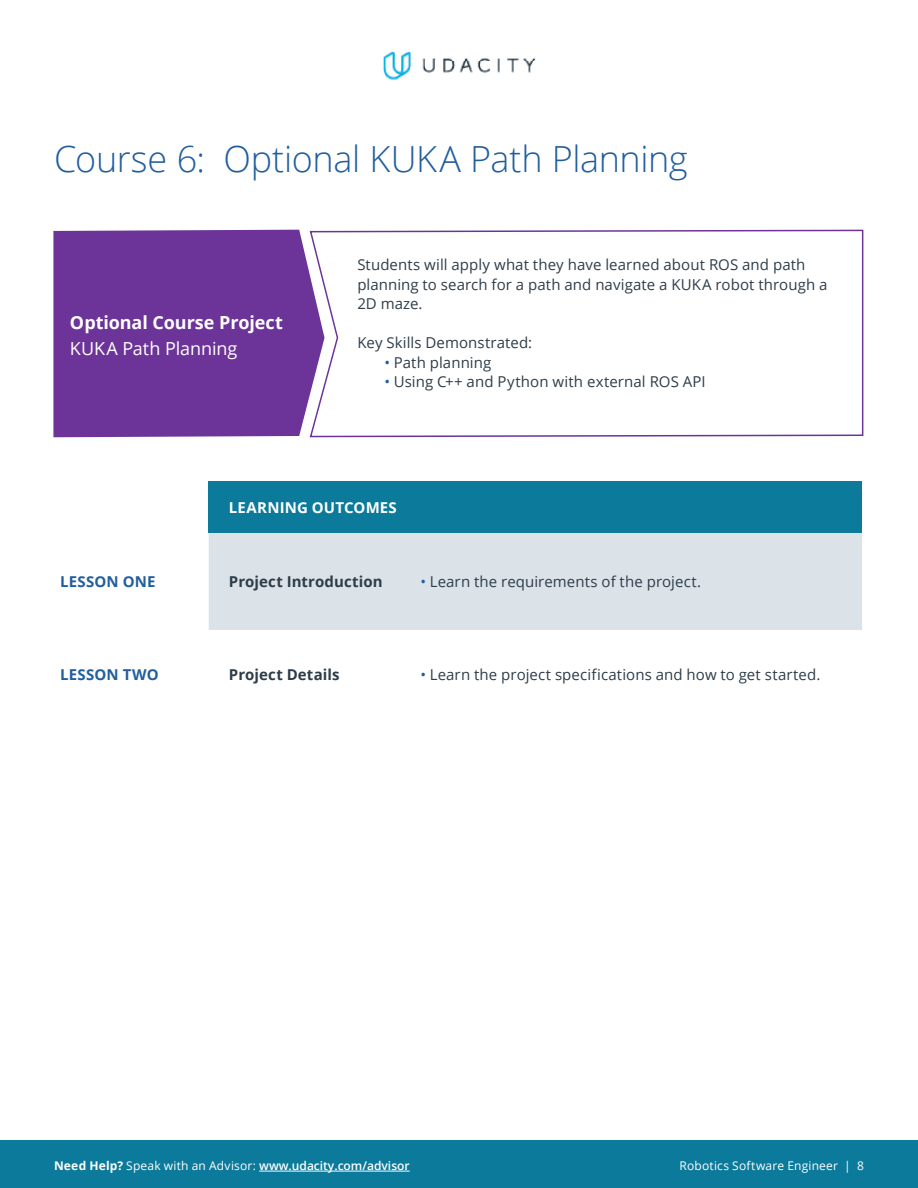
<style>
.page{position:relative;width:918px;height:1188px;background:#fff}
.page>*{position:absolute;margin:0;border:0;box-sizing:border-box;transform-origin:0 0}
.t1{font:300 36px "Open Sans";letter-spacing:-.01em;color:#215e9e}
.t2{font:700 18px "Open Sans";letter-spacing:-.005em;color:#fff}
.t3{font:18px "Open Sans";letter-spacing:-.005em;color:#fff}
.t4{font:15px/19.5px "Open Sans";letter-spacing:.005em;color:#2e3d49}
.t5{font:700 15px "Open Sans";letter-spacing:.005em;color:#2e3d49}
.t6{font:700 15px "Open Sans";letter-spacing:.01em;color:#215e9e}
.t7{font:700 15px "Open Sans";letter-spacing:.005em;color:#fff}
.t8{font:600 12px "Open Sans";color:#fff}
.t9{font:12px "Open Sans";letter-spacing:.015em;color:#fff}
.s1{color:#215e9e}
.s2{font-weight:700}
.s3{font-weight:400}
</style>
<div class="page">
<div style="left:0;top:1140px;width:918px;height:48px;background:#0b7a9b"></div>
<hr style="left:259px;top:1171px;width:151px;height:1px;background:#fff">
<img style="left:383px;top:51px;width:153px;height:29px">
<div style="left:209px;top:481px;width:653px;height:52px;background:#0b7a9b"></div>
<div style="left:209px;top:533px;width:653px;height:97px;background:#dbe2e8"></div>
<svg style="left:309px;top:229px;width:555px;height:209px"></svg>
<div style="left:53px;top:230px;width:272px;height:207px;background:#6c3498"></div>
<h1 class="t1" style="left:54px;top:135px;width:635px">Course 6: Optional KUKA Path Planning</h1>
<p class="t2" style="left:70px;top:310px;width:215px">Optional Course Project</p>
<p class="t3" style="left:70px;top:336px;width:169px">KUKA Path Planning</p>
<p class="t4" style="left:357px;top:255px;width:472px">Students will apply what they have learned about ROS and path planning to search for a path and navigate a KUKA robot through a<br>2D maze.</p>
<p class="t4" style="left:357px;top:333px;width:176px">Key Skills Demonstrated:</p>
<p class="t4" style="left:384px;top:352px;width:108px"><span class="s1">•</span> Path planning</p>
<p class="t4" style="left:384px;top:372px;width:323px"><span class="s1">•</span> Using C++ and Python with external ROS API</p>
<p class="t7" style="left:229px;top:497px;width:169px">LEARNING OUTCOMES</p>
<p class="t6" style="left:60px;top:571px;width:97px">LESSON ONE</p>
<p class="t5" style="left:229px;top:571px;width:155px">Project Introduction</p>
<p class="t4" style="left:420px;top:572px;width:282px"><span class="s1">•</span> Learn the requirements of the project.</p>
<p class="t6" style="left:60px;top:664px;width:100px">LESSON TWO</p>
<p class="t5" style="left:229px;top:664px;width:112px">Project Details</p>
<p class="t4" style="left:420px;top:664px;width:402px"><span class="s1">•</span> Learn the project specifications and how to get started.</p>
<p class="t8" style="left:54px;top:1158px;width:357px"><span class="s2">Need Help?</span> <span class="s3">Speak with an Advisor:</span> www.udacity.com/advisor</p>
<p class="t9" style="left:680px;top:1158px;width:186px">Robotics Software Engineer | 8</p>
</div>
